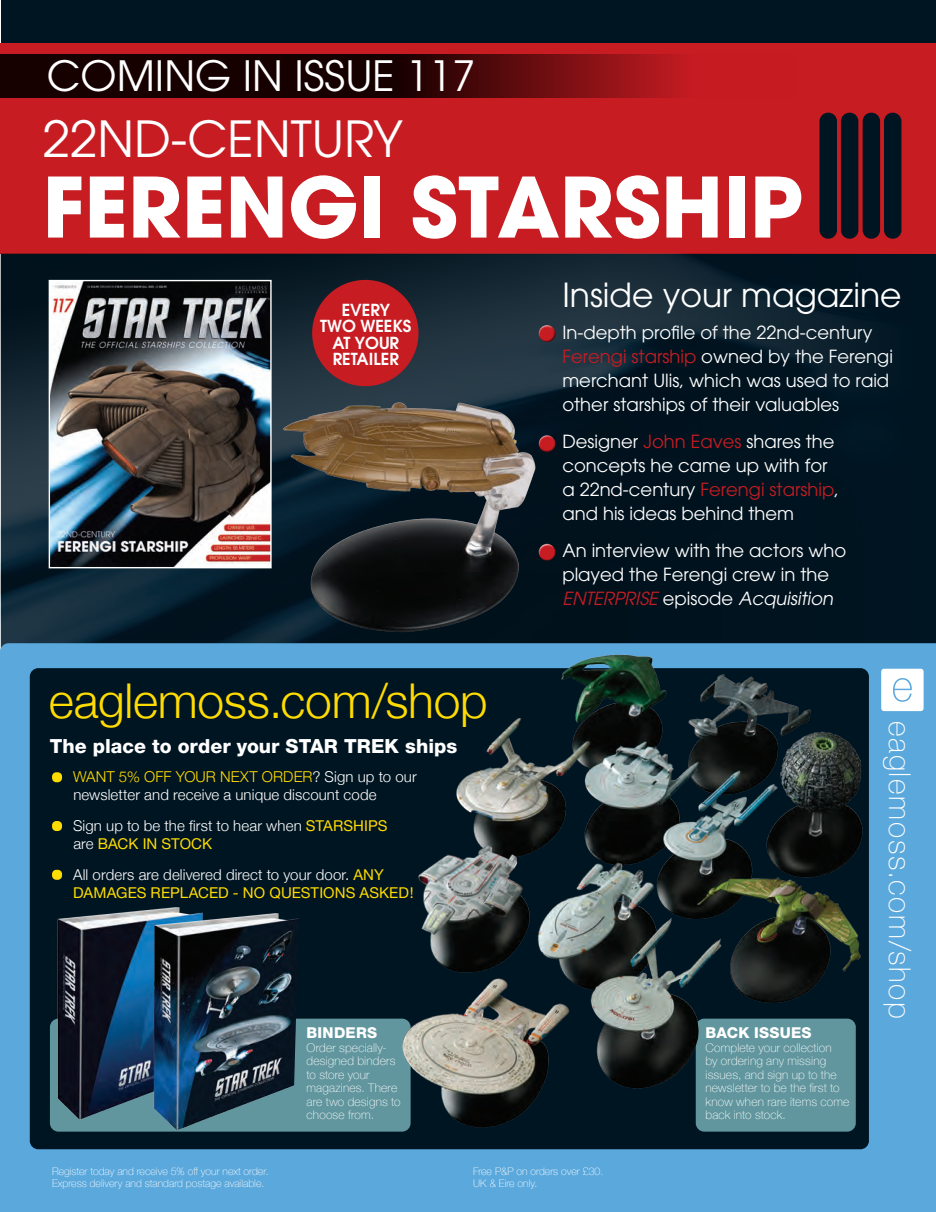
<style>
.page{position:relative;width:936px;height:1212px;background:#fff}
.page>*{position:absolute;margin:0;border:0;box-sizing:border-box;transform-origin:0 0}
.t1{font:700 82.5px "Avant Garde";color:#fff}
.t2{font:49.5px "Avant Garde LT";color:#fff}
.t3{font:300 48px "Helvetica Neue";letter-spacing:-.005em;color:#ffdc01}
.t4{font:41.55px "Avant Garde";color:#fff}
.t5{font:33px "Avant Garde";color:#fff}
.t6{font:100 30px "Helvetica Neue";letter-spacing:.055em;color:#fff}
.t7{font:800 19.5px "Helvetica Neue";color:#fff}
.t8{font:18px/24px "Avant Garde";color:#fff}
.t9{font:600 16.5px/16.5px "Avant Garde";color:#fff;text-align:center}
.t10{font:300 15px/18px "Helvetica Neue";letter-spacing:.005em;color:#fff}
.t11{font:800 15px "Helvetica Neue";letter-spacing:.015em;color:#fff}
.t12{font:100 12px/13.5px "Helvetica Neue";letter-spacing:.015em;color:#fff}
.t13{font:100 10.5px/12px "Helvetica Neue";color:#fff}
.s1{color:#ffdc01}
.s2{font-weight:400;color:#ffdc01}
.s3{color:#c61c22}
.s4{font-family:"Avant Garde LT";color:#c61c22}
.s5{font-family:"Avant Garde LT";font-style:italic;color:#c61c22}
.s6{font-style:italic}
</style>
<div class="page">
<div style="left:1px;top:0;width:934px;height:1212px;background:#001522"></div>
<div style="left:0;top:43px;width:935px;height:210px;background:#c61c22"></div>
<svg style="left:0;top:54px;width:677px;height:44px;background:#390506"></svg>
<div style="left:819px;top:113px;width:17px;height:126px;background:#001522;border-radius:9px"></div>
<div style="left:862px;top:113px;width:18px;height:126px;background:#001522;border-radius:9px"></div>
<div style="left:840px;top:113px;width:18px;height:126px;background:#001522;border-radius:9px"></div>
<div style="left:883px;top:113px;width:18px;height:126px;background:#001522;border-radius:9px"></div>
<img style="left:0;top:253px;width:935px;height:390px">
<img style="left:51px;top:282px;width:218px;height:284px">
<div style="left:49px;top:280px;width:222px;height:288px;border:1px solid #fff"></div>
<div style="left:312px;top:280px;width:106px;height:106px;background:#c61c22;border-radius:50%"></div>
<div style="left:536px;top:322px;width:21px;height:16px;background:#fff;opacity:.75"></div>
<div style="left:537px;top:327px;width:21px;height:18px;background:#231f20;opacity:.75"></div>
<div style="left:536px;top:541px;width:21px;height:16px;background:#fff;opacity:.75"></div>
<div style="left:537px;top:546px;width:20px;height:16px;background:#231f20;opacity:.75"></div>
<div style="left:536px;top:433px;width:21px;height:15px;background:#fff;opacity:.75"></div>
<div style="left:537px;top:438px;width:20px;height:15px;background:#231f20;opacity:.75"></div>
<svg style="left:0;top:643px;width:935px;height:569px"></svg>
<div style="left:52px;top:772px;width:10px;height:10px;background:#ffdc01;border-radius:4px"></div>
<div style="left:52px;top:821px;width:10px;height:10px;background:#ffdc01;border-radius:4px"></div>
<div style="left:52px;top:870px;width:10px;height:10px;background:#ffdc01;border-radius:4px"></div>
<div style="left:881px;top:669px;width:42px;height:42px;background:#fff;border-radius:3px"></div>
<img style="left:52px;top:899px;width:159px;height:231px">
<img style="left:146px;top:902px;width:153px;height:233px">
<img style="left:380px;top:639px;width:533px;height:503px">
<img style="left:273px;top:390px;width:279px;height:248px">
<h3 class="t4" style="left:47px;top:51px;width:430px">COMING IN ISSUE 117</h3>
<h2 class="t2" style="left:43px;top:109px;width:362px">22ND-CENTURY</h2>
<h1 class="t1" style="left:43px;top:154px;width:761px">FERENGI STARSHIP</h1>
<p class="t9" style="left:320px;top:301px;width:93px">EVERY<br>TWO WEEKS<br>AT YOUR<br>RETAILER</p>
<h3 class="t3" style="left:49px;top:662px;width:440px">eaglemoss.com/shop</h3>
<p class="t7" style="left:50px;top:734px;width:409px">The place to order your STAR TREK ships</p>
<p class="t10" style="left:73px;top:767px;width:345px"><span class="s1">WANT 5% OFF YOUR NEXT ORDER</span>? Sign up to our newsletter and receive a unique discount code</p>
<p class="t10" style="left:73px;top:816px;width:316px">Sign up to be the first to hear when <span class="s2">STARSHIPS </span>are <span class="s2">BACK IN STOCK</span></p>
<p class="t10" style="left:73px;top:864px;width:342px">All orders are delivered direct to your door. <span class="s2">ANY<br>DAMAGES REPLACED - NO QUESTIONS ASKED!</span></p>
<p class="t11" style="left:306px;top:1024px;width:72px">BINDERS</p>
<p class="t12" style="left:306px;top:1040px;width:95px">Order specially&shy;designed binders to store your magazines. There are two designs to choose from.</p>
<h3 class="t5" style="left:562px;top:275px;width:341px">Inside your magazine</h3>
<p class="t8" style="left:562px;top:320px;width:332px">In-depth profile of the 22nd-century <span class="s3">Ferengi star</span><span class="s4">ship</span> owned by the Ferengi merchant Ulis, which was used to raid other starships of their valuables</p>
<p class="t8" style="left:562px;top:429px;width:278px">Designer <span class="s4">John Eaves</span> shares the concepts he came up with for a 22nd-century <span class="s3">Ferengi star</span><span class="s4">ship</span>, and his ideas behind them</p>
<p class="t8" style="left:562px;top:538px;width:285px">An interview with the actors who played the Ferengi crew in the<br><span class="s5">ENTERPRISE</span> episode <span class="s6">Acquisition</span></p>
<p class="t11" style="left:705px;top:1024px;width:108px">BACK ISSUES</p>
<p class="t12" style="left:705px;top:1040px;width:145px">Complete your collection<br>by ordering any missing issues, and sign up to the newsletter to be the first to know when rare items come back into stock.</p>
<h3 class="t6" style="left:922px;top:721px;width:299px;rotate:90deg">eaglemoss.com/shop</h3>
<p class="t13" style="left:52px;top:1165px;width:218px">Register today and receive 5% off your next order.<br>Express delivery and standard postage available.</p>
<p class="t13" style="left:473px;top:1165px;width:131px">Free P&amp;P on orders over £30.<br>UK &amp; Eire only.</p>
</div>
